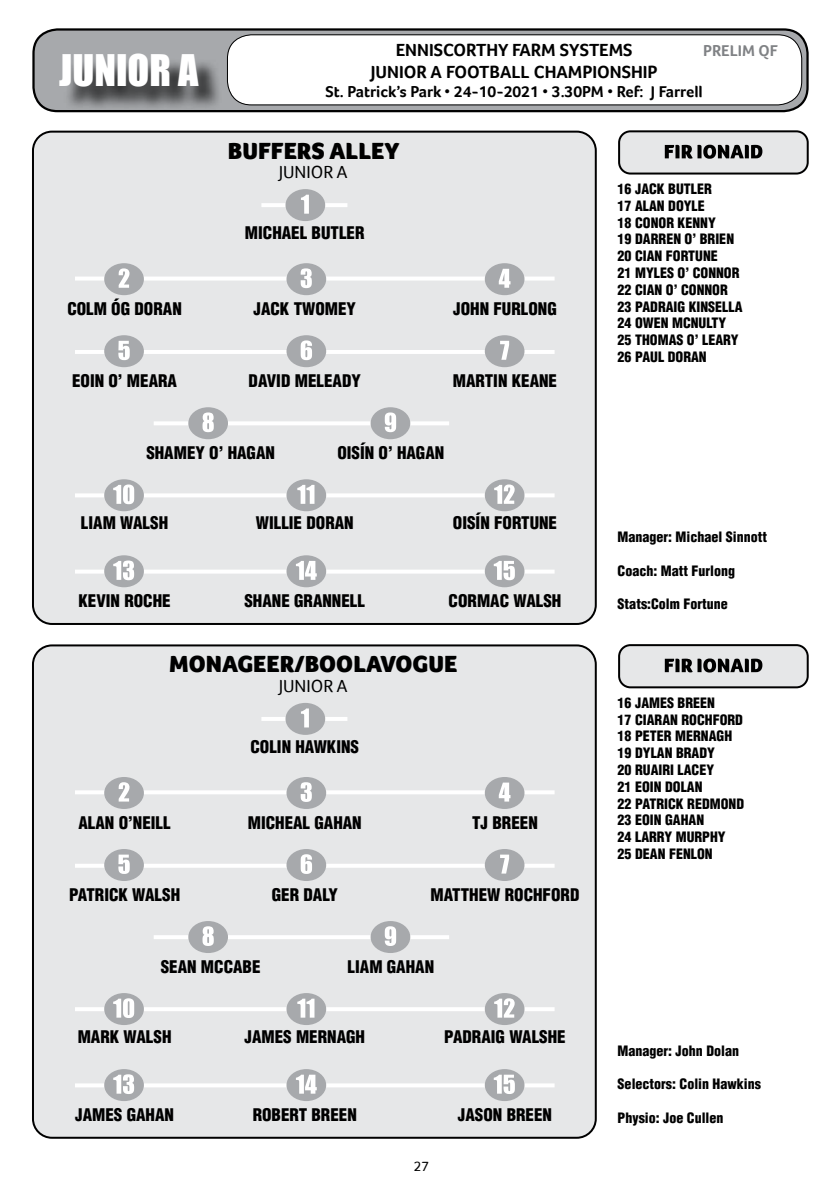
<style>
.page{position:relative;width:840px;height:1191px;background:#fff}
.page>*{position:absolute;margin:0;border:0;box-sizing:border-box;transform-origin:0 0}
.t1{font:40px "Impact";color:#fff}
.t2{font:900 24px "Foco";color:#000}
.t3{font:700 18px/21.6px "Foco";color:#000;text-align:center}
.t4{font:18px "Foco";color:#000}
.t5{font:900 condensed 17px "Helvetica";color:#000}
.t6{font:700 16px "Foco";color:#000}
.t7{font:700 16px "Foco";color:#808285}
.t8{font:900 condensed 14px/16.8px "Helvetica";color:#000}
.t9{font:14px "Foco";color:#000}
.s1{font-family:"Arial";font-weight:400}
</style>
<div class="page">
<div style="left:33px;top:29px;width:774px;height:82px;background:#a7a9ac;border-radius:24px"></div>
<div style="left:32px;top:28px;width:776px;height:84px;border:2px solid #000;border-radius:24px"></div>
<div style="left:618px;top:131px;width:189px;height:42px;background:#e6e7e8;border-radius:11px"></div>
<div style="left:617px;top:130px;width:191px;height:44px;border:2px solid #000;border-radius:11px"></div>
<div style="left:33px;top:132px;width:562px;height:492px;background:#e6e7e8;border-radius:19px"></div>
<div style="left:32px;top:131px;width:564px;height:494px;border:2px solid #000;border-radius:19px"></div>
<svg style="left:664px;top:145px;width:98px;height:14px"></svg>
<svg style="left:75px;top:276px;width:479px;height:4px"></svg>
<hr style="left:261px;top:203px;width:86px;height:4px;background:#fff">
<hr style="left:75px;top:350px;width:479px;height:4px;background:#fff">
<hr style="left:75px;top:493px;width:479px;height:4px;background:#fff">
<svg style="left:75px;top:569px;width:479px;height:4px"></svg>
<hr style="left:154px;top:421px;width:295px;height:4px;background:#fff">
<div style="left:285px;top:189px;width:40px;height:32px;background:#a7a9ac;border-radius:50%"></div>
<svg style="left:301px;top:195px;width:8px;height:19px"></svg>
<div style="left:104px;top:263px;width:40px;height:32px;background:#a7a9ac;border-radius:50%"></div>
<svg style="left:119px;top:268px;width:10px;height:20px"></svg>
<div style="left:286px;top:263px;width:40px;height:32px;background:#a7a9ac;border-radius:50%"></div>
<svg style="left:300px;top:268px;width:12px;height:20px"></svg>
<div style="left:484px;top:263px;width:40px;height:32px;background:#a7a9ac;border-radius:50%"></div>
<svg style="left:498px;top:269px;width:12px;height:19px"></svg>
<div style="left:104px;top:335px;width:40px;height:32px;background:#a7a9ac;border-radius:50%"></div>
<svg style="left:118px;top:341px;width:12px;height:19px"></svg>
<div style="left:286px;top:335px;width:40px;height:32px;background:#a7a9ac;border-radius:50%"></div>
<svg style="left:300px;top:340px;width:12px;height:20px"></svg>
<div style="left:188px;top:407px;width:40px;height:32px;background:#a7a9ac;border-radius:50%"></div>
<svg style="left:202px;top:412px;width:12px;height:20px"></svg>
<div style="left:370px;top:407px;width:40px;height:32px;background:#a7a9ac;border-radius:50%"></div>
<svg style="left:384px;top:412px;width:12px;height:20px"></svg>
<div style="left:484px;top:335px;width:40px;height:32px;background:#a7a9ac;border-radius:50%"></div>
<svg style="left:500px;top:341px;width:9px;height:19px"></svg>
<div style="left:104px;top:479px;width:40px;height:32px;background:#a7a9ac;border-radius:50%"></div>
<svg style="left:113px;top:484px;width:21px;height:20px"></svg>
<div style="left:286px;top:479px;width:40px;height:32px;background:#a7a9ac;border-radius:50%"></div>
<svg style="left:297px;top:485px;width:17px;height:19px"></svg>
<div style="left:484px;top:479px;width:40px;height:32px;background:#a7a9ac;border-radius:50%"></div>
<svg style="left:494px;top:484px;width:20px;height:20px"></svg>
<div style="left:104px;top:555px;width:40px;height:32px;background:#a7a9ac;border-radius:50%"></div>
<svg style="left:113px;top:560px;width:21px;height:20px"></svg>
<div style="left:286px;top:555px;width:40px;height:32px;background:#a7a9ac;border-radius:50%"></div>
<svg style="left:296px;top:561px;width:20px;height:19px"></svg>
<div style="left:484px;top:555px;width:40px;height:32px;background:#a7a9ac;border-radius:50%"></div>
<svg style="left:493px;top:561px;width:21px;height:19px"></svg>
<div style="left:227px;top:35px;width:574px;height:70px;background:#fff;border-radius:24px"></div>
<div style="left:227px;top:35px;width:574px;height:70px;border:1px solid #000;border-radius:24px"></div>
<div style="left:63px;top:57px;width:160px;height:55px;background:#000;opacity:.75"></div>
<div style="left:618px;top:645px;width:189px;height:42px;background:#e6e7e8;border-radius:11px"></div>
<div style="left:617px;top:644px;width:191px;height:44px;border:2px solid #000;border-radius:11px"></div>
<div style="left:33px;top:645px;width:562px;height:492px;background:#e6e7e8;border-radius:19px"></div>
<div style="left:32px;top:644px;width:564px;height:494px;border:2px solid #000;border-radius:19px"></div>
<svg style="left:664px;top:658px;width:98px;height:14px"></svg>
<hr style="left:75px;top:790px;width:479px;height:4px;background:#fff">
<hr style="left:261px;top:717px;width:86px;height:4px;background:#fff">
<svg style="left:75px;top:863px;width:479px;height:4px"></svg>
<hr style="left:75px;top:1007px;width:479px;height:4px;background:#fff">
<hr style="left:75px;top:1083px;width:479px;height:4px;background:#fff">
<hr style="left:154px;top:935px;width:295px;height:4px;background:#fff">
<div style="left:285px;top:703px;width:40px;height:32px;background:#a7a9ac;border-radius:50%"></div>
<svg style="left:301px;top:708px;width:8px;height:19px"></svg>
<div style="left:104px;top:777px;width:40px;height:32px;background:#a7a9ac;border-radius:50%"></div>
<svg style="left:119px;top:782px;width:10px;height:19px"></svg>
<div style="left:286px;top:777px;width:40px;height:32px;background:#a7a9ac;border-radius:50%"></div>
<svg style="left:300px;top:782px;width:12px;height:20px"></svg>
<div style="left:484px;top:777px;width:40px;height:32px;background:#a7a9ac;border-radius:50%"></div>
<svg style="left:498px;top:782px;width:12px;height:19px"></svg>
<div style="left:104px;top:849px;width:40px;height:32px;background:#a7a9ac;border-radius:50%"></div>
<svg style="left:118px;top:854px;width:12px;height:20px"></svg>
<div style="left:286px;top:849px;width:40px;height:32px;background:#a7a9ac;border-radius:50%"></div>
<svg style="left:300px;top:854px;width:12px;height:20px"></svg>
<div style="left:188px;top:921px;width:40px;height:32px;background:#a7a9ac;border-radius:50%"></div>
<svg style="left:202px;top:926px;width:12px;height:20px"></svg>
<div style="left:370px;top:921px;width:40px;height:32px;background:#a7a9ac;border-radius:50%"></div>
<svg style="left:384px;top:926px;width:12px;height:20px"></svg>
<div style="left:484px;top:849px;width:40px;height:32px;background:#a7a9ac;border-radius:50%"></div>
<svg style="left:500px;top:854px;width:9px;height:19px"></svg>
<div style="left:104px;top:993px;width:40px;height:32px;background:#a7a9ac;border-radius:50%"></div>
<svg style="left:113px;top:998px;width:21px;height:20px"></svg>
<div style="left:286px;top:993px;width:40px;height:32px;background:#a7a9ac;border-radius:50%"></div>
<svg style="left:297px;top:998px;width:17px;height:19px"></svg>
<div style="left:484px;top:993px;width:40px;height:32px;background:#a7a9ac;border-radius:50%"></div>
<svg style="left:494px;top:998px;width:20px;height:19px"></svg>
<div style="left:104px;top:1069px;width:40px;height:32px;background:#a7a9ac;border-radius:50%"></div>
<svg style="left:113px;top:1074px;width:21px;height:20px"></svg>
<div style="left:286px;top:1069px;width:40px;height:32px;background:#a7a9ac;border-radius:50%"></div>
<svg style="left:296px;top:1074px;width:20px;height:19px"></svg>
<div style="left:484px;top:1069px;width:40px;height:32px;background:#a7a9ac;border-radius:50%"></div>
<svg style="left:493px;top:1074px;width:21px;height:20px"></svg>
<h1 class="t1" style="left:59px;top:39px;width:141px">JUNIOR A</h1>
<p class="t5" style="left:67px;top:298px;width:116px">COLM ÓG DORAN</p>
<p class="t5" style="left:72px;top:370px;width:106px">EOIN O’ MEARA</p>
<p class="t3" style="left:370px;top:39px;width:288px">ENNISCORTHY FARM SYSTEMS<br>JUNIOR A FOOTBALL CHAMPIONSHIP</p>
<p class="t6" style="left:325px;top:82px;width:378px">St. Patrick’s Park <span class="s1">•</span> 24-10-2021 <span class="s1">•</span> 3.30PM <span class="s1">•</span> Ref: J Farrell</p>
<p class="t7" style="left:702px;top:42px;width:76px">PRELIM QF</p>
<h2 class="t2" style="left:228px;top:137px;width:173px">BUFFERS ALLEY</h2>
<p class="t4" style="left:278px;top:162px;width:71px">JUNIOR A</p>
<p class="t5" style="left:245px;top:222px;width:121px">MICHAEL BUTLER</p>
<p class="t5" style="left:253px;top:298px;width:104px">JACK TWOMEY</p>
<p class="t5" style="left:248px;top:370px;width:114px">DAVID MELEADY</p>
<p class="t5" style="left:453px;top:298px;width:105px">JOHN FURLONG</p>
<p class="t5" style="left:452px;top:370px;width:106px">MARTIN KEANE</p>
<p class="t8" style="left:617px;top:180px;width:126px">16 JACK BUTLER<br>17 ALAN DOYLE<br>18 CONOR KENNY<br>19 DARREN O’ BRIEN<br>20 CIAN FORTUNE<br>21 MYLES O’ CONNOR<br>22 CIAN O’ CONNOR<br>23 PADRAIG KINSELLA<br>24 OWEN MCNULTY<br>25 THOMAS O’ LEARY<br>26 PAUL DORAN</p>
<p class="t5" style="left:146px;top:442px;width:130px">SHAMEY O’ HAGAN</p>
<p class="t5" style="left:337px;top:442px;width:108px">OISÍN O’ HAGAN</p>
<p class="t5" style="left:81px;top:512px;width:89px">LIAM WALSH</p>
<p class="t5" style="left:256px;top:512px;width:99px">WILLIE DORAN</p>
<p class="t5" style="left:452px;top:512px;width:106px">OISÍN FORTUNE</p>
<p class="t5" style="left:78px;top:590px;width:94px">KEVIN ROCHE</p>
<p class="t5" style="left:244px;top:590px;width:122px">SHANE GRANNELL</p>
<p class="t5" style="left:448px;top:590px;width:114px">CORMAC WALSH</p>
<h2 class="t2" style="left:169px;top:650px;width:289px">MONAGEER/BOOLAVOGUE</h2>
<p class="t4" style="left:278px;top:675px;width:71px">JUNIOR A</p>
<p class="t5" style="left:78px;top:812px;width:94px">ALAN O’NEILL</p>
<p class="t5" style="left:69px;top:884px;width:113px">PATRICK WALSH</p>
<p class="t5" style="left:250px;top:736px;width:110px">COLIN HAWKINS</p>
<p class="t5" style="left:248px;top:812px;width:115px">MICHEAL GAHAN</p>
<p class="t5" style="left:271px;top:884px;width:67px">GER DALY</p>
<p class="t5" style="left:472px;top:812px;width:67px">TJ BREEN</p>
<p class="t5" style="left:430px;top:884px;width:150px">MATTHEW ROCHFORD</p>
<p class="t5" style="left:161px;top:956px;width:101px">SEAN MCCABE</p>
<p class="t5" style="left:347px;top:956px;width:88px">LIAM GAHAN</p>
<p class="t5" style="left:78px;top:1026px;width:95px">MARK WALSH</p>
<p class="t5" style="left:244px;top:1026px;width:122px">JAMES MERNAGH</p>
<p class="t5" style="left:444px;top:1026px;width:123px">PADRAIG WALSHE</p>
<p class="t5" style="left:75px;top:1104px;width:100px">JAMES GAHAN</p>
<p class="t5" style="left:252px;top:1104px;width:106px">ROBERT BREEN</p>
<p class="t9" style="left:413px;top:1158px;width:17px">27</p>
<p class="t5" style="left:457px;top:1104px;width:96px">JASON BREEN</p>
<p class="t8" style="left:617px;top:528px;width:151px">Manager: Michael Sinnott</p>
<p class="t8" style="left:617px;top:562px;width:119px">Coach: Matt Furlong</p>
<p class="t8" style="left:617px;top:595px;width:112px">Stats:Colm Fortune</p>
<p class="t8" style="left:617px;top:694px;width:128px">16 JAMES BREEN<br>17 CIARAN ROCHFORD<br>18 PETER MERNAGH<br>19 DYLAN BRADY<br>20 RUAIRI LACEY<br>21 EOIN DOLAN<br>22 PATRICK REDMOND<br>23 EOIN GAHAN<br>24 LARRY MURPHY<br>25 DEAN FENLON</p>
<p class="t8" style="left:617px;top:1042px;width:123px">Manager: John Dolan</p>
<p class="t8" style="left:617px;top:1075px;width:145px">Selectors: Colin Hawkins</p>
<p class="t8" style="left:617px;top:1109px;width:107px">Physio: Joe Cullen</p>
</div>
